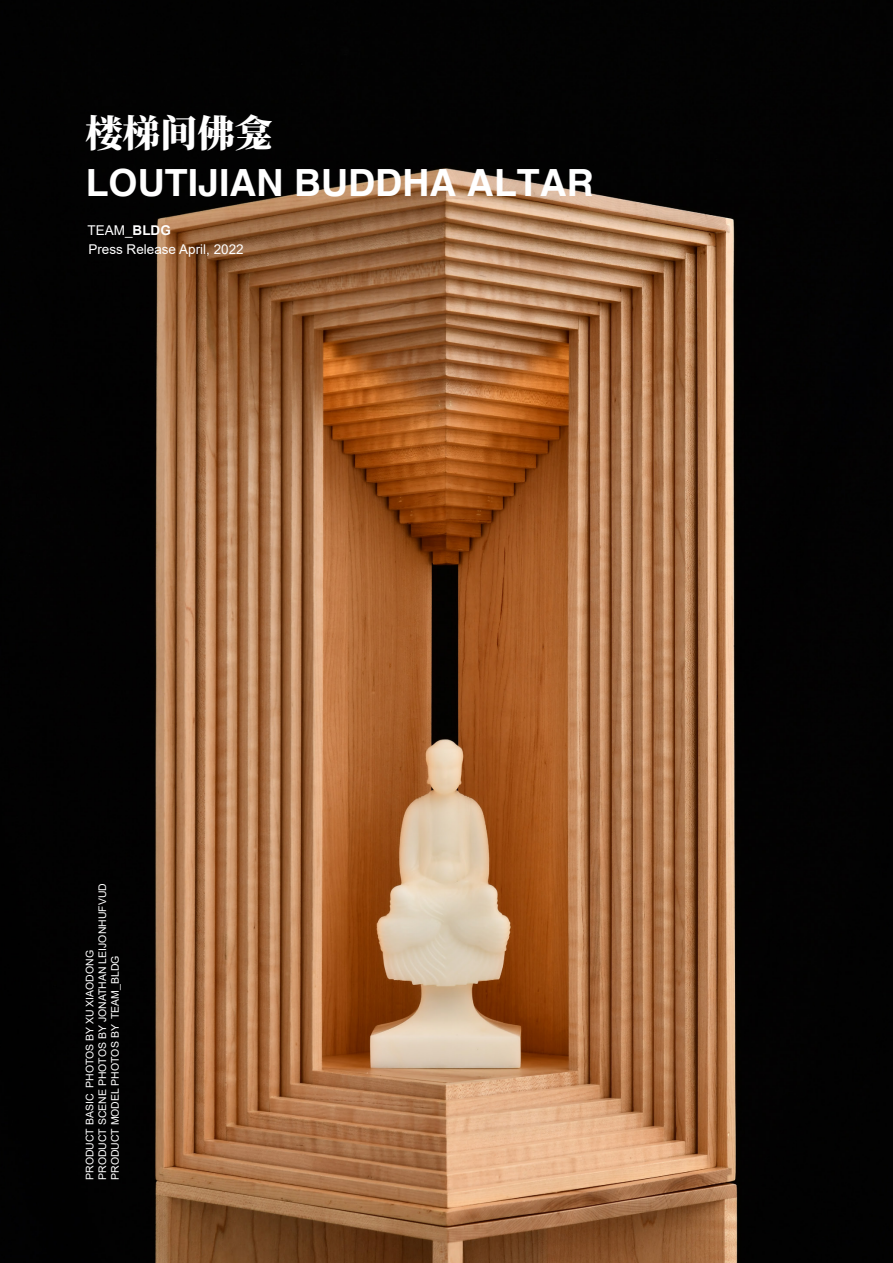
<style>
.page{position:relative;width:893px;height:1263px;background:#fff}
.page>*{position:absolute;margin:0;border:0;box-sizing:border-box;transform-origin:0 0}
.t1{font:700 37.5px "Helvetica";color:#fff}
.t2{font:800 37.5px "Source Han Serif SC";color:#fff}
.t3{font:13.5px "Arial";color:#fff}
.t4{font:10.5px "Arial";color:#fff}
.s1{font-weight:700}
</style>
<div class="page">
<img style="left:0;top:0;width:893px;height:1263px">
<p class="t2" style="left:85px;top:112px;width:189px">楼梯间佛龛</p>
<p class="t1" style="left:86px;top:160px;width:510px">LOUTIJIAN BUDDHA ALTAR</p>
<p class="t3" style="left:88px;top:221px;width:85px">TEAM_<span class="s1">BLDG</span></p>
<p class="t3" style="left:88px;top:240px;width:157px">Press Release April, 2022</p>
<p class="t4" style="left:95px;top:1180px;width:298px;rotate:-90deg">PRODUCT SCENE PHOTOS BY JONATHAN LEIJONHUFVUD</p>
<p class="t4" style="left:83px;top:1180px;width:231px;rotate:-90deg">PRODUCT BASIC PHOTOS BY XU XIAODONG</p>
<p class="t4" style="left:108px;top:1180px;width:226px;rotate:-90deg">PRODUCT MODEL PHOTOS BY TEAM_BLDG</p>
</div>
